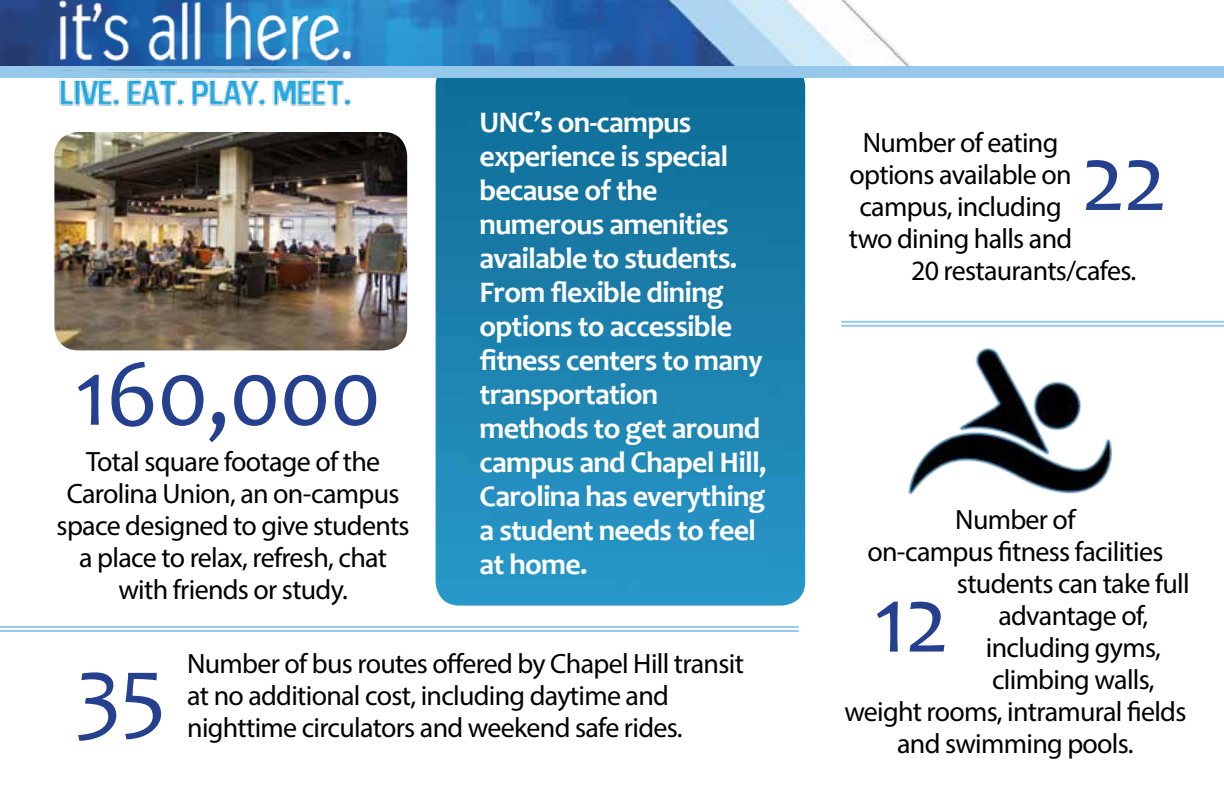
<style>
.page{position:relative;width:1224px;height:792px;background:#fff}
.page>*{position:absolute;margin:0;border:0;box-sizing:border-box;transform-origin:0 0}
.t1{font:96px "Candara";letter-spacing:-.025em;color:#25408f}
.t2{font:700 30px/34px "Candara";letter-spacing:-.025em;color:#fff}
.t3{font:28px/32px "Myriad Pro";letter-spacing:-.025em;color:#000;text-align:center}
</style>
<div class="page">
<img style="left:436px;top:78px;width:369px;height:528px">
<img style="left:0;top:0;width:912px;height:66px">
<div style="left:0;top:66px;width:1224px;height:12px;background:#96c8ec"></div>
<img style="left:54px;top:132px;width:353px;height:218px">
<hr style="left:0;top:626px;width:799px;height:2px;background:#96c8ec">
<hr style="left:0;top:630px;width:799px;height:2px;background:#96c8ec">
<hr style="left:841px;top:321px;width:383px;height:2px;background:#96c8ec">
<hr style="left:841px;top:325px;width:383px;height:2px;background:#96c8ec">
<img style="left:34px;top:0;width:342px;height:137px">
<img style="left:874px;top:324px;width:277px;height:171px">
<h1 class="t1" style="left:75px;top:333px;width:309px">160,000</h1>
<p class="t3" style="left:57px;top:445px;width:355px">Total square footage of the<br>Carolina Union, an on-campus space designed to give students a place to relax, refresh, chat with friends or study.</p>
<p class="t2" style="left:480px;top:105px;width:288px">UNC’s on-campus experience is special because of the numerous amenities available to students.<br>From flexible dining options to accessible fitness centers to many transportation methods to get around campus and Chapel Hill,<br>Carolina has everything a student needs to feel at home.</p>
<h1 class="t1" style="left:75px;top:631px;width:93px">35</h1>
<p class="t3" style="left:187px;top:647px;width:558px;text-align:left">Number of bus routes offered by Chapel Hill transit at no additional cost, including daytime and nighttime circulators and weekend safe rides.</p>
<p class="t3" style="left:863px;top:127px;width:197px">Number of eating</p>
<p class="t3" style="left:850px;top:159px;width:223px">options available on</p>
<p class="t3" style="left:859px;top:191px;width:204px">campus, including</p>
<p class="t3" style="left:849px;top:223px;width:225px">two dining halls and</p>
<p class="t3" style="left:911px;top:255px;width:227px">20 restaurants/cafes.</p>
<h1 class="t1" style="left:1081px;top:119px;width:88px">22</h1>
<p class="t3" style="left:955px;top:503px;width:122px">Number of</p>
<p class="t3" style="left:867px;top:535px;width:298px">on-campus fitness facilities</p>
<p class="t3" style="left:957px;top:567px;width:234px">students can take full</p>
<p class="t3" style="left:998px;top:599px;width:151px">advantage of,</p>
<p class="t3" style="left:986px;top:631px;width:177px">including gyms,</p>
<p class="t3" style="left:992px;top:663px;width:164px">climbing walls,</p>
<p class="t3" style="left:844px;top:695px;width:344px">weight rooms, intramural fields</p>
<p class="t3" style="left:897px;top:727px;width:238px">and swimming pools.</p>
<h1 class="t1" style="left:874px;top:560px;width:77px">12</h1>
</div>
